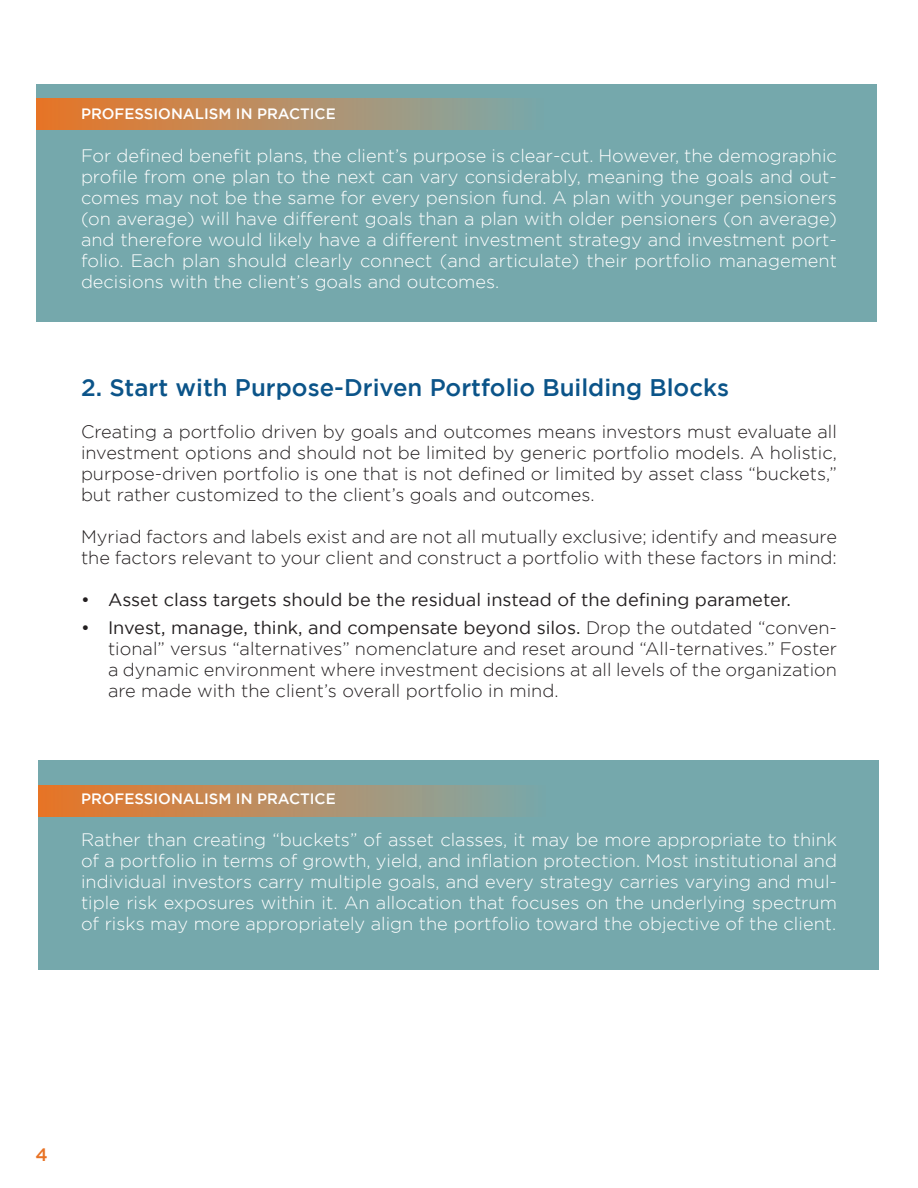
<style>
.page{position:relative;width:918px;height:1188px;background:#fff}
.page>*{position:absolute;margin:0;border:0;box-sizing:border-box;transform-origin:0 0}
.t1{font:500 24px "Gotham";color:#0b5489}
.t2{font:300 18px/21px "Gotham";color:#fff;text-align:justify}
.t3{font:300 18px/21px "Gotham";color:#231f20;text-align:justify}
.t4{font:18px "Gotham";color:#231f20}
.t5{font:500 18px "Gotham";color:#e87224}
.t6{font:500 15px "Gotham";color:#fff}
.s1{font-weight:400}
</style>
<div class="page">
<div style="left:39px;top:760px;width:840px;height:210px;background:#75a8ac"></div>
<div style="left:39px;top:786px;width:508px;height:30px;background:linear-gradient(to right,#eb7626,#7da9ab)"></div>
<div style="left:36px;top:84px;width:840px;height:237px;background:#75a8ac"></div>
<div style="left:36px;top:99px;width:510px;height:30px;background:linear-gradient(to right,#eb7626,#7daaab)"></div>
<p class="t6" style="left:81px;top:105px;width:256px">PROFESSIONALISM IN PRACTICE</p>
<p class="t2" style="left:81px;top:144px;width:758px">For defined benefit plans, the client’s purpose is clear-cut. However, the demographic profile from one plan to the next can vary considerably, meaning the goals and out&shy;comes may not be the same for every pension fund. A plan with younger pensioners (on average) will have different goals than a plan with older pensioners (on average) and therefore would likely have a different investment strategy and investment port&shy;folio. Each plan should clearly connect (and articulate) their portfolio management decisions with the client’s goals and outcomes.</p>
<p class="t1" style="left:81px;top:373px;width:650px">2. Start with Purpose-Driven Portfolio Building Blocks</p>
<p class="t3" style="left:81px;top:420px;width:758px">Creating a portfolio driven by goals and outcomes means investors must evaluate all investment options and should not be limited by generic portfolio models. A holistic, purpose-driven portfolio is one that is not defined or limited by asset class “buckets,” but rather customized to the client’s goals and outcomes.</p>
<p class="t3" style="left:81px;top:525px;width:758px">Myriad factors and labels exist and are not all mutually exclusive; identify and measure the factors relevant to your client and construct a portfolio with these factors in mind:</p>
<p class="t4" style="left:81px;top:589px;width:712px">• Asset class targets should be the residual instead of the defining parameter.</p>
<p class="t3" style="left:108px;top:617px;width:731px;text-indent:-27px"><span class="s1">• Invest, manage, think, and compensate beyond silos.</span> Drop the outdated “conven&shy;tional” versus “alternatives” nomenclature and reset around “All-ternatives.” Foster a dynamic environment where investment decisions at all levels of the organization are made with the client’s overall portfolio in mind.</p>
<p class="t6" style="left:81px;top:790px;width:256px">PROFESSIONALISM IN PRACTICE</p>
<p class="t2" style="left:81px;top:828px;width:758px">Rather than creating “buckets” of asset classes, it may be more appropriate to think of a portfolio in terms of growth, yield, and inflation protection. Most institutional and individual investors carry multiple goals, and every strategy carries varying and mul&shy;tiple risk exposures within it. An allocation that focuses on the underlying spectrum of risks may more appropriately align the portfolio toward the objective of the client.</p>
<p class="t5" style="left:35px;top:1144px;width:14px">4</p>
</div>
